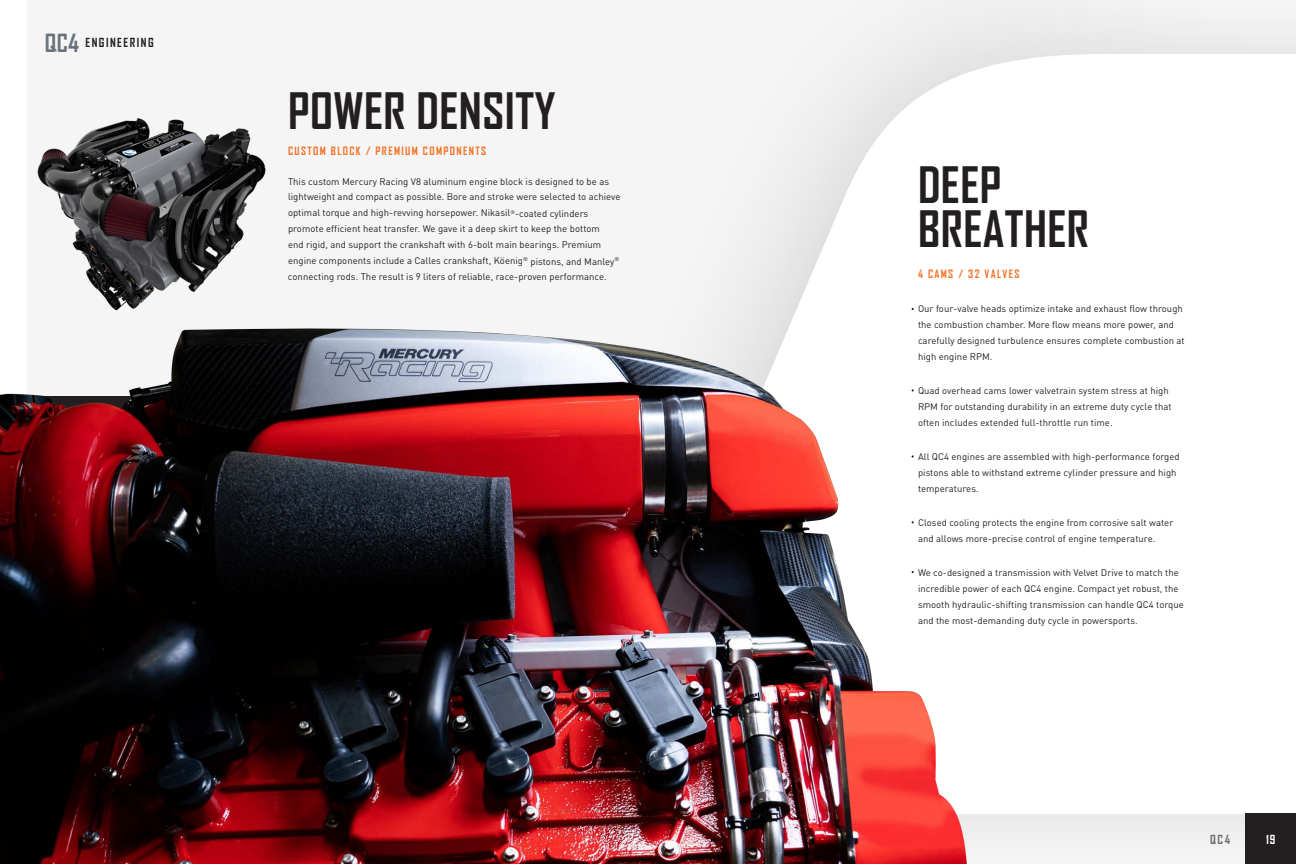
<style>
.page{position:relative;width:1296px;height:864px;background:#fff}
.page>*{position:absolute;margin:0;border:0;box-sizing:border-box;transform-origin:0 0}
.t1{font:700 48px "Agency FB";letter-spacing:.01em;color:#231f20}
.t2{font:700 24px "Agency FB";color:#6c727a}
.t3{font:700 12px "Agency FB";letter-spacing:.125em;color:#231f20}
.t4{font:700 12px "Agency FB";color:#6c6d70}
.t5{font:700 12px "Agency FB";color:#fff}
.t6{font:700 11px "Agency FB";letter-spacing:.125em;color:#f37124}
.t7{font:9.5px/16px "DINOT";letter-spacing:.005em;color:#231f20}
</style>
<div class="page">
<div style="left:27px;top:0;width:1219px;height:814px;background:#f5f5f6"></div>
<div style="left:462px;top:0;width:834px;height:864px;background:#f5f5f6"></div>
<div style="left:804px;top:54px;width:492px;height:760px;background:#fff"></div>
<div style="left:1246px;top:814px;width:50px;height:50px;background:#231f20"></div>
<img style="left:37px;top:118px;width:229px;height:69px">
<img style="left:0;top:187px;width:1009px;height:677px">
<p class="t2" style="left:45px;top:28px;width:36px">QC4</p>
<p class="t3" style="left:85px;top:35px;width:70px">ENGINEERING</p>
<p class="t1" style="left:288px;top:81px;width:269px">POWER DENSITY</p>
<p class="t6" style="left:288px;top:144px;width:200px">CUSTOM BLOCK / PREMIUM COMPONENTS</p>
<p class="t7" style="left:288px;top:173px;width:334px">This custom Mercury Racing V8 aluminum engine block is designed to be as lightweight and compact as possible. Bore and stroke were selected to achieve optimal torque and high-revving horsepower. Nikasil<sup>®</sup>-coated cylinders promote efficient heat transfer. We gave it a deep skirt to keep the bottom<br>end rigid, and support the crankshaft with 6-bolt main bearings. Premium engine components include a Calles crankshaft, Köenig<sup>®</sup> pistons, and Manley<sup>® </sup>connecting rods. The result is 9 liters of reliable, race-proven performance.</p>
<p class="t1" style="left:918px;top:156px;width:85px">DEEP</p>
<p class="t1" style="left:918px;top:200px;width:173px">BREATHER</p>
<p class="t6" style="left:918px;top:267px;width:103px">4 CAMS / 32 VALVES</p>
<p class="t7" style="left:918px;top:300px;width:268px">Our four-valve heads optimize intake and exhaust flow through the combustion chamber. More flow means more power, and carefully designed turbulence ensures complete combustion at high engine RPM.</p>
<p class="t7" style="left:918px;top:382px;width:255px">Quad overhead cams lower valvetrain system stress at high<br>RPM for outstanding durability in an extreme duty cycle that often includes extended full-throttle run time.</p>
<p class="t7" style="left:918px;top:448px;width:263px">All QC4 engines are assembled with high-performance forged pistons able to withstand extreme cylinder pressure and high temperatures.</p>
<p class="t7" style="left:918px;top:514px;width:257px">Closed cooling protects the engine from corrosive salt water and allows more-precise control of engine temperature.</p>
<p class="t7" style="left:918px;top:564px;width:267px">We co-designed a transmission with Velvet Drive to match the incredible power of each QC4 engine. Compact yet robust, the smooth hydraulic-shifting transmission can handle QC4 torque and the most-demanding duty cycle in powersports.</p>
<p class="t4" style="left:1210px;top:832px;width:21px">QC4</p>
<p class="t5" style="left:1266px;top:832px;width:11px">19</p>
</div>
